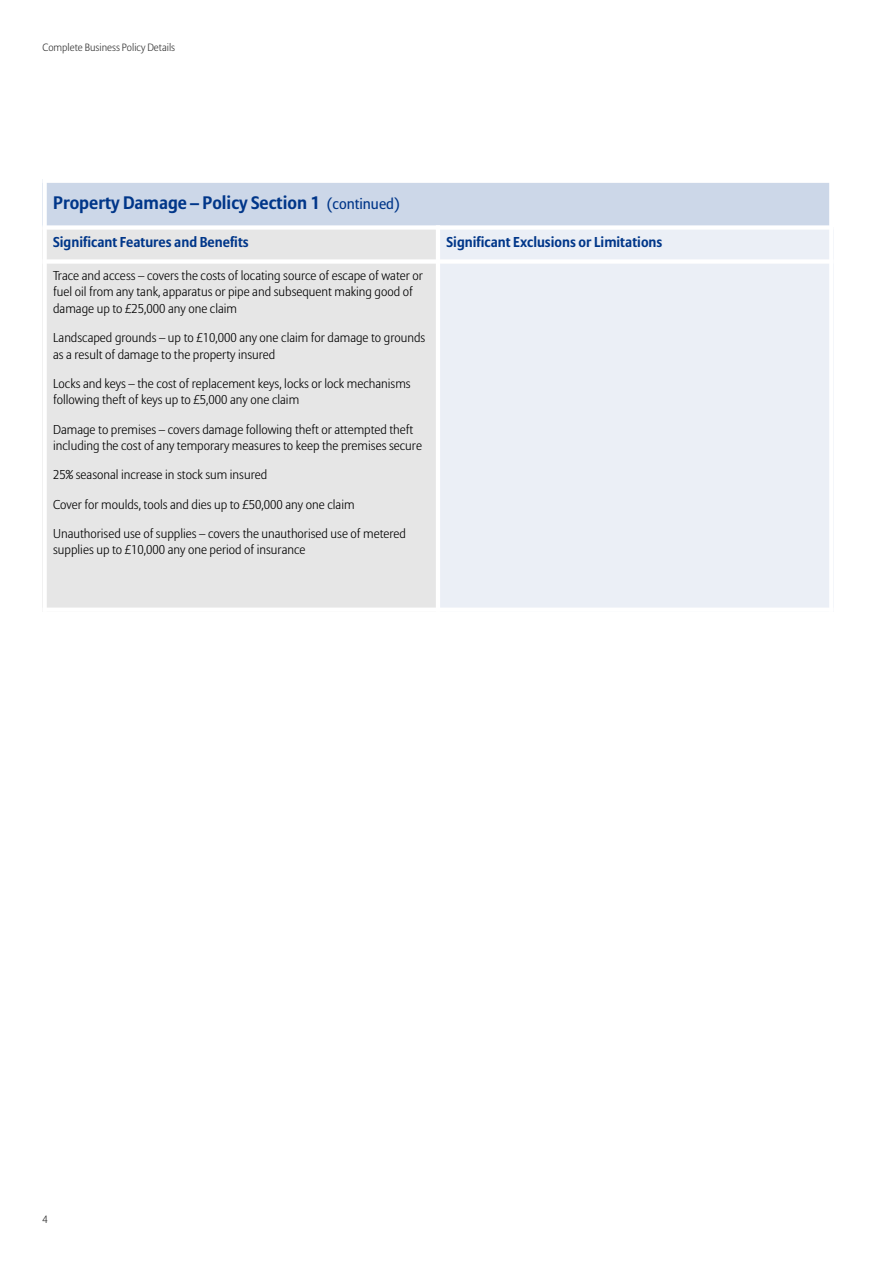
<style>
.page{position:relative;width:893px;height:1263px;background:#fff}
.page>*{position:absolute;margin:0;border:0;box-sizing:border-box;transform-origin:0 0}
.t1{font:700 18px "Allianz Sans";color:#003689}
.t2{font:700 14.25px "Allianz Sans";color:#003689}
.t3{font:300 12.75px/16.5px "Allianz Sans";color:#000}
.t4{font:300 10.5px "Allianz Sans";color:#333}
.s1{font-weight:400;font-size:15px}
</style>
<div class="page">
<div style="left:43px;top:179px;width:788px;height:48px;background:#ccd7e8"></div>
<div style="left:43px;top:227px;width:395px;height:34px;background:#e6e6e6"></div>
<div style="left:438px;top:227px;width:395px;height:34px;background:#ebeff6"></div>
<div style="left:43px;top:261px;width:395px;height:351px;background:#e6e6e6"></div>
<div style="left:438px;top:261px;width:395px;height:351px;background:#ebeff6"></div>
<hr style="left:43px;top:179px;width:4px;height:433px;background:#fff">
<hr style="left:436px;top:225px;width:4px;height:387px;background:#fff">
<hr style="left:829px;top:179px;width:4px;height:433px;background:#fff">
<hr style="left:43px;top:179px;width:790px;height:4px;background:#fff">
<div style="left:43px;top:225px;width:790px;height:5px;background:#fff"></div>
<div style="left:43px;top:259px;width:790px;height:5px;background:#fff"></div>
<hr style="left:43px;top:608px;width:790px;height:4px;background:#fff">
<p class="t4" style="left:43px;top:43px;width:134px">Complete Business Policy Details</p>
<h1 class="t1" style="left:53px;top:195px;width:348px">Property Damage – Policy Section 1 <span class="s1">(continued)</span></h1>
<p class="t2" style="left:53px;top:236px;width:197px">Significant Features and Benefits</p>
<p class="t2" style="left:446px;top:236px;width:217px">Significant Exclusions or Limitations</p>
<p class="t3" style="left:53px;top:268px;width:371px">Trace and access – covers the costs of locating source of escape of water or fuel oil from any tank, apparatus or pipe and subsequent making good of damage up to £25,000 any one claim</p>
<p class="t3" style="left:53px;top:330px;width:374px">Landscaped grounds – up to £10,000 any one claim for damage to grounds as a result of damage to the property insured</p>
<p class="t3" style="left:53px;top:376px;width:359px">Locks and keys – the cost of replacement keys, locks or lock mechanisms following theft of keys up to £5,000 any one claim</p>
<p class="t3" style="left:53px;top:422px;width:370px">Damage to premises – covers damage following theft or attempted theft including the cost of any temporary measures to keep the premises secure</p>
<p class="t3" style="left:53px;top:468px;width:216px">25% seasonal increase in stock sum insured</p>
<p class="t3" style="left:53px;top:497px;width:303px">Cover for moulds, tools and dies up to £50,000 any one claim</p>
<p class="t3" style="left:53px;top:526px;width:354px">Unauthorised use of supplies – covers the unauthorised use of metered supplies up to £10,000 any one period of insurance</p>
<p class="t4" style="left:43px;top:1215px;width:7px">4</p>
</div>
